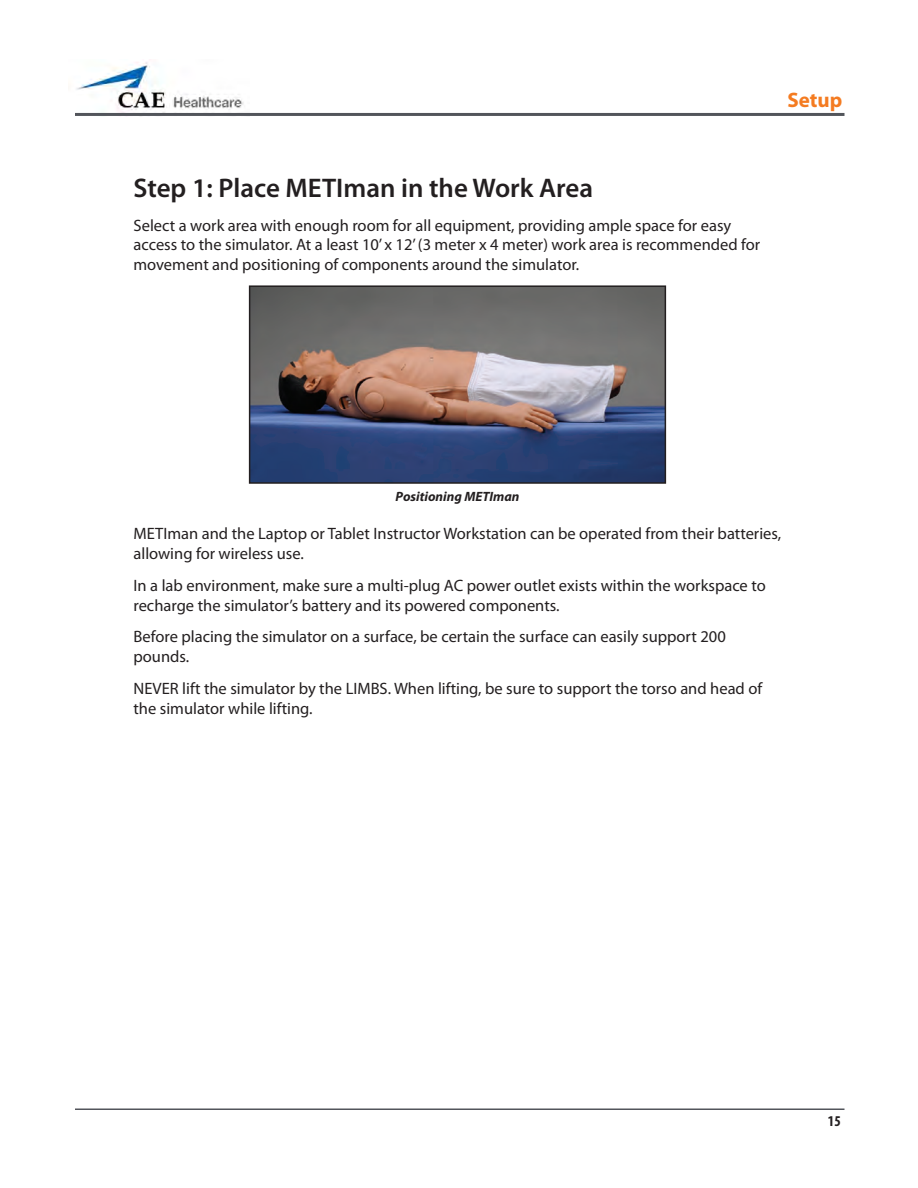
<style>
.page{position:relative;width:918px;height:1188px;background:#fff}
.page>*{position:absolute;margin:0;border:0;box-sizing:border-box;transform-origin:0 0}
.Heading_2{font:600 27px "Myriad Pro";color:#231f20}
.t1{font:700 21px "Myriad Pro";color:#f47b21}
.t2{font:16.5px/19.8px "Myriad Pro";color:#231f20}
.t3{font:700 condensed 15px "Myriad Pro";color:#231f20}
.Picture_Caption{font:italic 700 13.5px "Myriad Pro";color:#231f20}
</style>
<div class="page">
<img style="left:76px;top:62px;width:173px;height:51px">
<hr style="left:75px;top:113px;width:769px;height:3px;background:#52555b">
<hr style="left:75px;top:1108px;width:769px;height:2px;background:#52555b">
<img style="left:252px;top:288px;width:411px;height:193px">
<div style="left:249px;top:285px;width:417px;height:199px;border:2px solid #231f20"></div>
<p class="Heading_2" style="left:134px;top:171px;width:461px">Step 1: Place METIman in the Work Area</p>
<p class="t2" style="left:134px;top:215px;width:628px">Select a work area with enough room for all equipment, providing ample space for easy access to the simulator. At a least 10’ x 12’ (3 meter x 4 meter) work area is recommended for movement and positioning of components around the simulator.</p>
<p class="t1" style="left:787px;top:86px;width:56px">Setup</p>
<p class="Picture_Caption" style="left:395px;top:488px;width:126px">Positioning METIman</p>
<p class="t2" style="left:134px;top:524px;width:649px">METIman and the Laptop or Tablet Instructor Workstation can be operated from their batteries, allowing for wireless use.</p>
<p class="t2" style="left:134px;top:575px;width:634px">In a lab environment, make sure a multi-plug AC power outlet exists within the workspace to recharge the simulator’s battery and its powered components.</p>
<p class="t2" style="left:134px;top:627px;width:594px">Before placing the simulator on a surface, be certain the surface can easily support 200 pounds.</p>
<p class="t2" style="left:134px;top:678px;width:630px">NEVER lift the simulator by the LIMBS. When lifting, be sure to support the torso and head of the simulator while lifting.</p>
<p class="t3" style="left:828px;top:1112px;width:14px">15</p>
</div>
